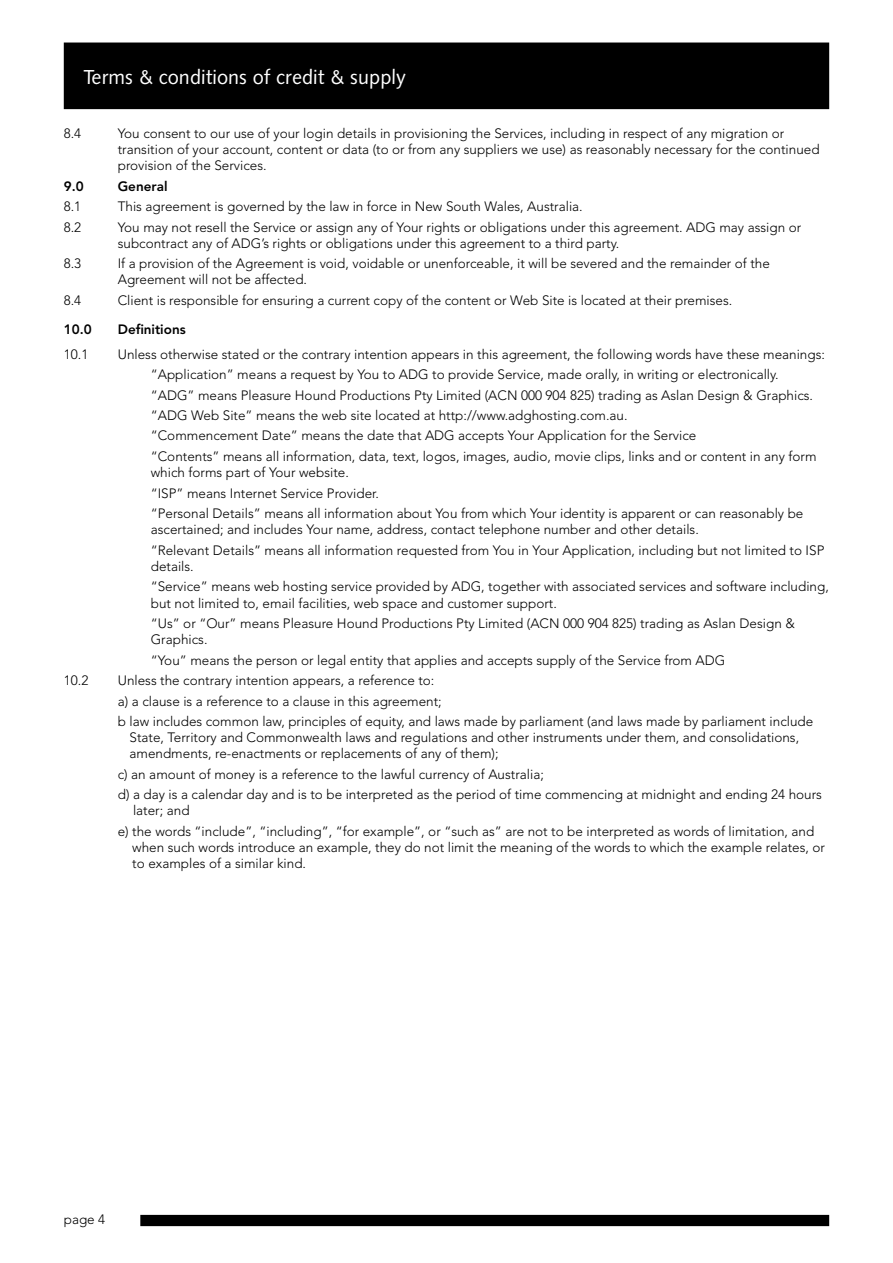
<style>
.page{position:relative;width:893px;height:1263px;background:#fff}
.page>*{position:absolute;margin:0;border:0;box-sizing:border-box;transform-origin:0 0}
.t1{font:20.25px "Humanist 531 BT Roman A";color:#fff}
.t2{font:300 13.5px/20.4px "Avenir";color:#000}
.t3{font:800 13.5px "Avenir";color:#000}
</style>
<div class="page">
<div style="left:65px;top:43px;width:763px;height:65px;background:#000"></div>
<div style="left:64px;top:43px;width:765px;height:66px;border:2px solid #000"></div>
<div style="left:141px;top:1215px;width:687px;height:10px;background:#000"></div>
<div style="left:140px;top:1215px;width:689px;height:11px;border:2px solid #000"></div>
<h1 class="t1" style="left:84px;top:64px;width:324px">Terms &amp; conditions of credit &amp; supply</h1>
<p class="t2" style="left:64px;top:123px;width:19px">8.4</p>
<p class="t2" style="left:118px;top:125px;width:703px;line-height:16.2px">You consent to our use of your login details in provisioning the Services, including in respect of any migration or transition of your account, content or data (to or from any suppliers we use) as reasonably necessary for the continued provision of the Services.</p>
<p class="t3" style="left:64px;top:178px;width:21px">9.0</p>
<p class="t3" style="left:118px;top:178px;width:51px">General</p>
<p class="t2" style="left:64px;top:196px;width:19px">8.1</p>
<p class="t2" style="left:118px;top:196px;width:466px">This agreement is governed by the law in force in New South Wales, Australia.</p>
<p class="t2" style="left:64px;top:217px;width:19px">8.2</p>
<p class="t2" style="left:118px;top:219px;width:685px;line-height:16.2px">You may not resell the Service or assign any of Your rights or obligations under this agreement. ADG may assign or subcontract any of ADG’s rights or obligations under this agreement to a third party.</p>
<p class="t2" style="left:64px;top:253px;width:19px">8.3</p>
<p class="t2" style="left:118px;top:255px;width:654px;line-height:16.2px">If a provision of the Agreement is void, voidable or unenforceable, it will be severed and the remainder of the<br>Agreement will not be affected.</p>
<p class="t2" style="left:64px;top:290px;width:19px">8.4</p>
<p class="t2" style="left:118px;top:290px;width:616px">Client is responsible for ensuring a current copy of the content or Web Site is located at their premises.</p>
<p class="t3" style="left:64px;top:321px;width:29px">10.0</p>
<p class="t3" style="left:118px;top:321px;width:69px">Definitions</p>
<p class="t2" style="left:64px;top:344px;width:26px">10.1</p>
<p class="t2" style="left:151px;top:344px;width:676px;text-indent:-33px">Unless otherwise stated or the contrary intention appears in this agreement, the following words have these meanings: “Application” means a request by You to ADG to provide Service, made orally, in writing or electronically. “ADG” means Pleasure Hound Productions Pty Limited (ACN 000 904 825) trading as Aslan Design &amp; Graphics. “ADG Web Site” means the web site located at http://www.adghosting.com.au.<br>“Commencement Date” means the date that ADG accepts Your Application for the Service<br>“Contents” means all information, data, text, logos, images, audio, movie clips, links and or content in any form</p>
<p class="t2" style="left:151px;top:462px;width:654px">which forms part of Your website.<br>“ISP” means Internet Service Provider.<br>“Personal Details” means all information about You from which Your identity is apparent or can reasonably be</p>
<p class="t2" style="left:151px;top:519px;width:675px">ascertained; and includes Your name, address, contact telephone number and other details.<br>“Relevant Details” means all information requested from You in Your Application, including but not limited to ISP</p>
<p class="t2" style="left:151px;top:556px;width:680px">details.<br>“Service” means web hosting service provided by ADG, together with associated services and software including,</p>
<p class="t2" style="left:151px;top:593px;width:646px">but not limited to, email facilities, web space and customer support.<br>“Us” or “Our” means Pleasure Hound Productions Pty Limited (ACN 000 904 825) trading as Aslan Design &amp;</p>
<p class="t2" style="left:151px;top:629px;width:576px">Graphics.<br>“You” means the person or legal entity that applies and accepts supply of the Service from ADG</p>
<p class="t2" style="left:64px;top:670px;width:26px">10.2</p>
<p class="t2" style="left:118px;top:670px;width:697px">Unless the contrary intention appears, a reference to:<br>a) a clause is a reference to a clause in this agreement;<br>b law includes common law, principles of equity, and laws made by parliament (and laws made by parliament include</p>
<p class="t2" style="left:130px;top:729px;width:671px;line-height:16.2px">State, Territory and Commonwealth laws and regulations and other instruments under them, and consolidations, amendments, re-enactments or replacements of any of them);</p>
<p class="t2" style="left:118px;top:764px;width:706px">c) an amount of money is a reference to the lawful currency of Australia;<br>d) a day is a calendar day and is to be interpreted as the period of time commencing at midnight and ending 24 hours</p>
<p class="t2" style="left:118px;top:801px;width:698px;text-indent:15px">later; and<br>e) the words “include”, “including”, “for example”, or “such as” are not to be interpreted as words of limitation, and</p>
<p class="t2" style="left:132px;top:839px;width:694px;line-height:16.2px">when such words introduce an example, they do not limit the meaning of the words to which the example relates, or to examples of a similar kind.</p>
<p class="t2" style="left:64px;top:1209px;width:43px">page 4</p>
</div>
